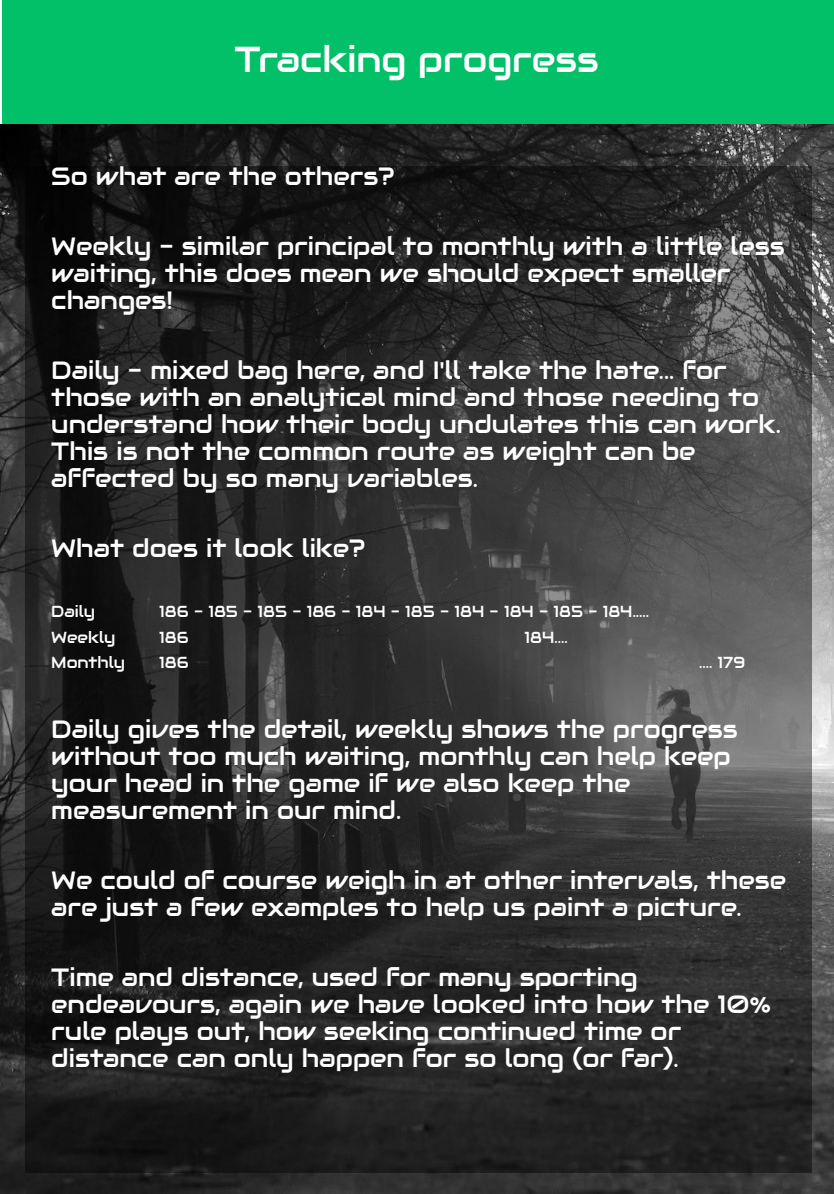
<style>
.page{position:relative;width:834px;height:1194px;background:#fff}
.page>*{position:absolute;margin:0;border:0;box-sizing:border-box;transform-origin:0 0}
.t1{font:36.1px "Audiowide";color:#fff}
.t2{font:25px/27px "Audiowide";color:#fff}
.t3{font:16px "Audiowide";color:#fff}
</style>
<div class="page">
<img style="left:0;top:124px;width:834px;height:1070px">
<div style="left:2px;top:0;width:832px;height:124px;background:#01c067"></div>
<div style="left:25px;top:167px;width:787px;height:1006px;background:#020000;opacity:.44"></div>
<h1 class="t1" style="left:234px;top:36px;width:366px">Tracking progress</h1>
<p class="t2" style="left:51px;top:163px;width:345px">So what are the others?</p>
<p class="t2" style="left:51px;top:233px;width:735px">Weekly - similar principal to monthly with a little less waiting, this does mean we should expect smaller changes!</p>
<p class="t2" style="left:51px;top:357px;width:731px">Daily - mixed bag here, and I'll take the hate... for those with an analytical mind and those needing to understand how their body undulates this can work.<br>This is not the common route as weight can be affected by so many variables.</p>
<p class="t2" style="left:51px;top:535px;width:316px">What does it look like?</p>
<p class="t3" style="left:51px;top:602px;width:45px">Daily</p>
<p class="t3" style="left:159px;top:602px;width:491px">186 - 185 - 185 - 186 - 184 - 185 - 184 - 184 - 185 - 184.....</p>
<p class="t3" style="left:51px;top:627px;width:66px">Weekly</p>
<p class="t3" style="left:159px;top:627px;width:31px">186</p>
<p class="t3" style="left:525px;top:627px;width:45px">184....</p>
<p class="t3" style="left:51px;top:652px;width:75px">Monthly</p>
<p class="t3" style="left:159px;top:652px;width:31px">186</p>
<p class="t3" style="left:699px;top:652px;width:48px">.... 179</p>
<p class="t2" style="left:51px;top:716px;width:688px">Daily gives the detail, weekly shows the progress without too much waiting, monthly can help keep your head in the game if we also keep the measurement in our mind.</p>
<p class="t2" style="left:51px;top:866px;width:736px">We could of course weigh in at other intervals, these are just a few examples to help us paint a picture.</p>
<p class="t2" style="left:51px;top:963px;width:721px">Time and distance, used for many sporting endeavours, again we have looked into how the 10% rule plays out, how seeking continued time or distance can only happen for so long (or far).</p>
</div>
